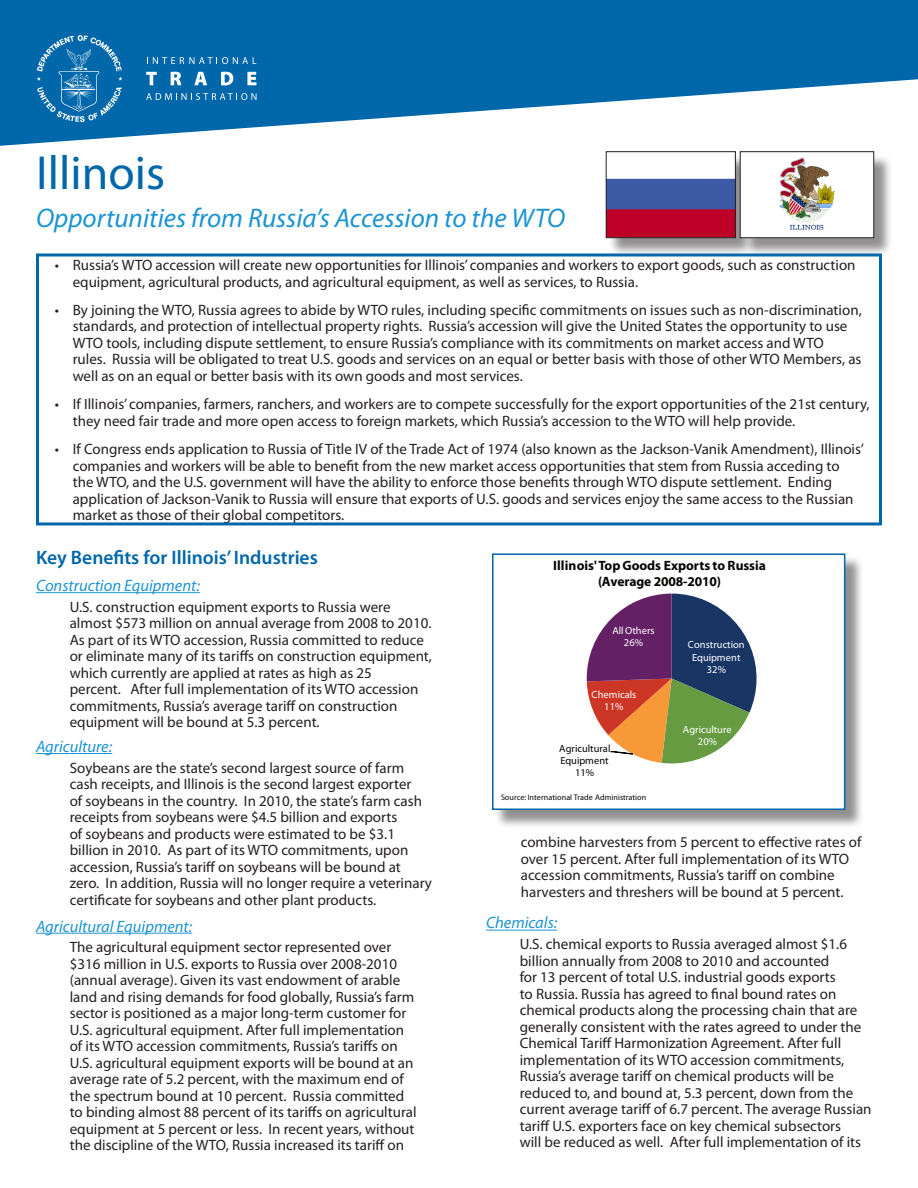
<style>
.page{position:relative;width:918px;height:1188px;background:#fff}
.page>*{position:absolute;margin:0;border:0;box-sizing:border-box;transform-origin:0 0}
.State_Name{font:48px "Myriad Pro";color:#0067aa}
.t1{font:italic 27px "Myriad Pro";color:#1c94d2}
.Heading_2{font:600 19.5px "Myriad Pro";color:#0067aa}
.Heading_3{font:italic 16.5px "Myriad Pro";color:#1c94d2}
.Heading_4{font:15px/16.5px "Myriad Pro";color:#231f20}
.t2{font:700 13.5px/16.6px "Myriad Pro";letter-spacing:-.005em;color:#050504;text-align:center}
.t3{font:10.35px/12.3px "Myriad Pro";letter-spacing:.005em;color:#fff;text-align:center}
.t4{font:10.35px/12.3px "Myriad Pro";color:#050504;text-align:center}
.t5{font:8.1px "Myriad Pro";letter-spacing:.005em;color:#050504}
</style>
<div class="page">
<svg style="left:0;top:0;width:918px;height:146px"></svg>
<svg style="left:37px;top:35px;width:85px;height:87px;background:#237bb5"></svg>
<svg style="left:147px;top:57px;width:109px;height:7px"></svg>
<svg style="left:146px;top:72px;width:11px;height:13px"></svg>
<svg style="left:171px;top:72px;width:10px;height:13px"></svg>
<svg style="left:194px;top:72px;width:13px;height:13px"></svg>
<svg style="left:221px;top:72px;width:12px;height:13px"></svg>
<svg style="left:247px;top:72px;width:9px;height:13px"></svg>
<svg style="left:146px;top:93px;width:110px;height:7px"></svg>
<div style="left:494px;top:556px;width:370px;height:272px;background:#231f20;opacity:.5"></div>
<div style="left:493px;top:554px;width:352px;height:255px;background:#fff"></div>
<svg style="left:587px;top:594px;width:170px;height:170px"></svg>
<div style="left:492px;top:553px;width:353px;height:257px;border:2px solid #0067aa"></div>
<div style="left:608px;top:154px;width:146px;height:102px;background:#231f20;opacity:.5"></div>
<img style="left:608px;top:154px;width:126px;height:82px">
<div style="left:606px;top:152px;width:130px;height:86px;border:1px solid #231f20"></div>
<div style="left:742px;top:154px;width:150px;height:102px;background:#231f20;opacity:.5"></div>
<img style="left:742px;top:154px;width:130px;height:82px">
<div style="left:740px;top:152px;width:134px;height:86px;border:1px solid #231f20"></div>
<div style="left:36px;top:254px;width:846px;height:271px;border:3px solid #0067aa"></div>
<hr style="left:36px;top:592px;width:164px;height:1px;background:#1c94d2">
<hr style="left:36px;top:753px;width:76px;height:1px;background:#1c94d2">
<hr style="left:486px;top:930px;width:71px;height:1px;background:#1c94d2">
<hr style="left:36px;top:933px;width:156px;height:1px;background:#1c94d2">
<p class="State_Name" style="left:36px;top:143px;width:131px">Illinois</p>
<p class="t1" style="left:36px;top:202px;width:531px">Opportunities from Russia’s Accession to the WTO</p>
<p class="Heading_4" style="left:73px;top:257px;width:784px;text-indent:-18px">• Russia’s WTO accession will create new opportunities for Illinois’ companies and workers to export goods, such as construction equipment, agricultural products, and agricultural equipment, as well as services, to Russia.</p>
<p class="Heading_4" style="left:73px;top:301px;width:791px;text-indent:-18px">• By joining the WTO, Russia agrees to abide by WTO rules, including specific commitments on issues such as non-discrimination, standards, and protection of intellectual property rights. Russia’s accession will give the United States the opportunity to use WTO tools, including dispute settlement, to ensure Russia’s compliance with its commitments on market access and WTO<br>rules. Russia will be obligated to treat U.S. goods and services on an equal or better basis with those of other WTO Members, as well as on an equal or better basis with its own goods and most services.</p>
<p class="Heading_4" style="left:73px;top:396px;width:798px;text-indent:-18px">• If Illinois’ companies, farmers, ranchers, and workers are to compete successfully for the export opportunities of the 21st century, they need fair trade and more open access to foreign markets, which Russia’s accession to the WTO will help provide.</p>
<p class="Heading_4" style="left:73px;top:441px;width:793px;text-indent:-18px">• If Congress ends application to Russia of Title IV of the Trade Act of 1974 (also known as the Jackson-Vanik Amendment), Illinois’ companies and workers will be able to benefit from the new market access opportunities that stem from Russia acceding to the WTO, and the U.S. government will have the ability to enforce those benefits through WTO dispute settlement. Ending application of Jackson-Vanik to Russia will ensure that exports of U.S. goods and services enjoy the same access to the Russian market as those of their global competitors.</p>
<p class="Heading_2" style="left:36px;top:545px;width:283px">Key Benefits for Illinois’ Industries</p>
<p class="Heading_3" style="left:36px;top:575px;width:165px">Construction Equipment:</p>
<p class="Heading_4" style="left:70px;top:598px;width:364px">U.S. construction equipment exports to Russia were almost $573 million on annual average from 2008 to 2010.<br>As part of its WTO accession, Russia committed to reduce or eliminate many of its tariffs on construction equipment, which currently are applied at rates as high as 25<br>percent. After full implementation of its WTO accession commitments, Russia’s average tariff on construction equipment will be bound at 5.3 percent.</p>
<p class="Heading_3" style="left:36px;top:736px;width:78px">Agriculture:</p>
<p class="Heading_4" style="left:70px;top:759px;width:364px">Soybeans are the state’s second largest source of farm cash receipts, and Illinois is the second largest exporter<br>of soybeans in the country. In 2010, the state’s farm cash receipts from soybeans were $4.5 billion and exports<br>of soybeans and products were estimated to be $3.1 billion in 2010. As part of its WTO commitments, upon accession, Russia’s tariff on soybeans will be bound at zero. In addition, Russia will no longer require a veterinary certificate for soybeans and other plant products.</p>
<p class="Heading_3" style="left:36px;top:916px;width:158px">Agricultural Equipment:</p>
<p class="Heading_4" style="left:70px;top:939px;width:348px">The agricultural equipment sector represented over $316 million in U.S. exports to Russia over 2008-2010 (annual average). Given its vast endowment of arable land and rising demands for food globally, Russia’s farm sector is positioned as a major long-term customer for U.S. agricultural equipment. After full implementation of its WTO accession commitments, Russia’s tariffs on U.S. agricultural equipment exports will be bound at an average rate of 5.2 percent, with the maximum end of the spectrum bound at 10 percent. Russia committed to binding almost 88 percent of its tariffs on agricultural equipment at 5 percent or less. In recent years, without the discipline of the WTO, Russia increased its tariff on</p>
<p class="t2" style="left:553px;top:557px;width:214px">Illinois'TopGoods Exports to Russia (Average 2008-2010)</p>
<p class="t3" style="left:612px;top:624px;width:44px">AllOthers<br>26%</p>
<p class="t3" style="left:592px;top:688px;width:46px">Chemicals<br>11%</p>
<p class="t4" style="left:559px;top:742px;width:53px">Agricultural<br>Equipment<br>11%</p>
<p class="t5" style="left:501px;top:793px;width:147px">Source: International Trade Administration</p>
<p class="t3" style="left:688px;top:638px;width:58px">Construction<br>Equipment<br>32%</p>
<p class="t3" style="left:683px;top:723px;width:50px">Agriculture<br>20%</p>
<p class="Heading_4" style="left:521px;top:834px;width:342px">combine harvesters from 5 percent to effective rates of over 15 percent. After full implementation of its WTO accession commitments, Russia’s tariff on combine harvesters and threshers will be bound at 5 percent.</p>
<p class="Heading_3" style="left:486px;top:913px;width:73px">Chemicals:</p>
<p class="Heading_4" style="left:520px;top:936px;width:353px">U.S. chemical exports to Russia averaged almost $1.6 billion annually from 2008 to 2010 and accounted<br>for 13 percent of total U.S. industrial goods exports<br>to Russia. Russia has agreed to final bound rates on chemical products along the processing chain that are generally consistent with the rates agreed to under the Chemical Tariff Harmonization Agreement. After full implementation of its WTO accession commitments, Russia’s average tariff on chemical products will be reduced to, and bound at, 5.3 percent, down from the current average tariff of 6.7 percent. The average Russian tariff U.S. exporters face on key chemical subsectors<br>will be reduced as well. After full implementation of its</p>
</div>
